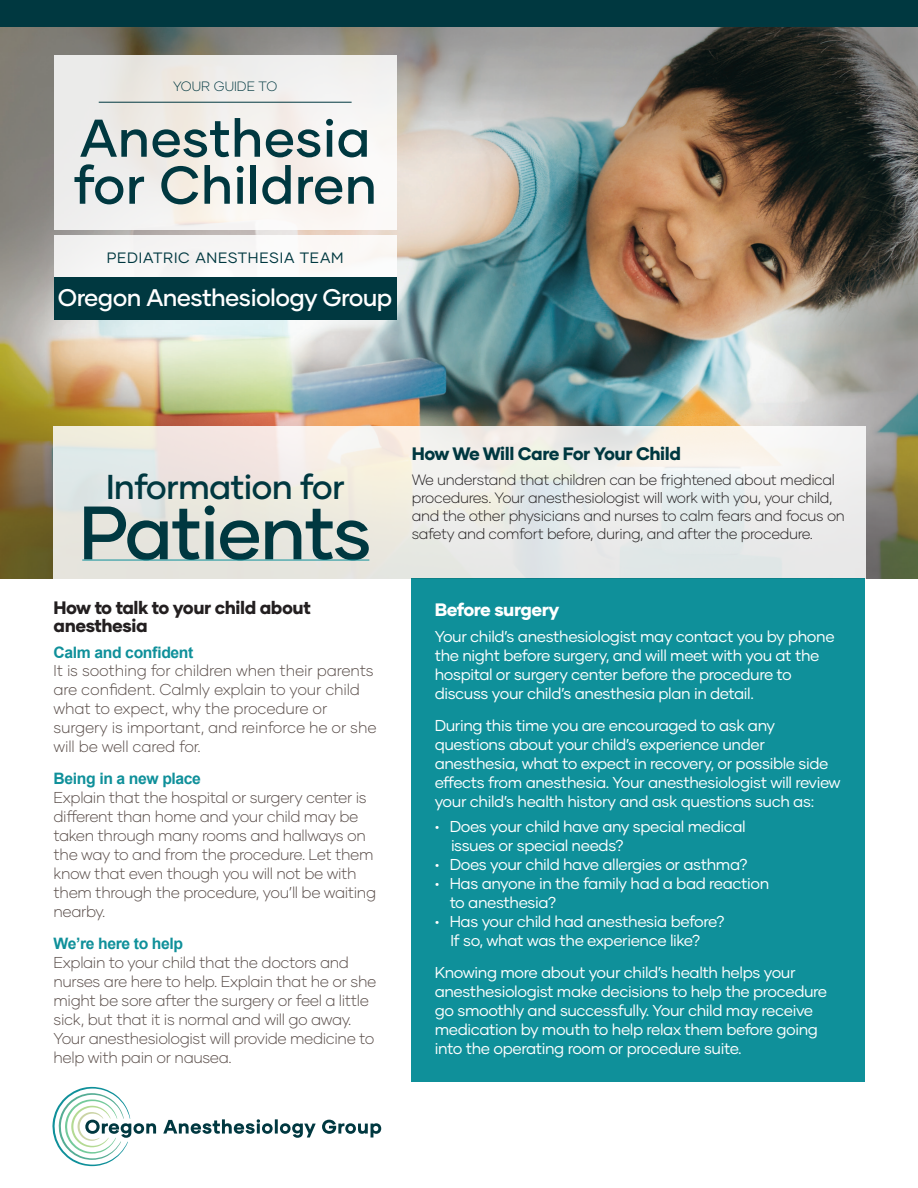
<style>
.page{position:relative;width:918px;height:1188px;background:#fff}
.page>*{position:absolute;margin:0;border:0;box-sizing:border-box;transform-origin:0 0}
.t1{font:500 75.45px "Gilmer";letter-spacing:-.025em;color:#003840}
.t2{font:500 52.95px/47px "Gilmer";letter-spacing:.005em;color:#003840}
.t3{font:500 34.5px "Gilmer";letter-spacing:-.025em;color:#003840}
.t4{font:500 24px "Gilmer";letter-spacing:-.025em;color:#fff}
.t5{font:800 18px/18px "Gilmer";letter-spacing:-.025em;color:#231f20}
.t6{font:800 18px "Gilmer";letter-spacing:-.025em;color:#003840}
.t7{font:800 18px "Gilmer";letter-spacing:-.025em;color:#fff}
.t8{font:15.75px/18.9px "Gilmer";letter-spacing:-.025em;color:#fff}
.t9{font:300 15.75px/18.9px "Gilmer";letter-spacing:-.025em;color:#584c48}
.t10{font:300 15px/18px "Gilmer";letter-spacing:-.025em;color:#231f20}
.t11{font:15px "Gilmer";letter-spacing:.05em;color:#003840}
.t12{font:300 13.5px "Gilmer";color:#003840}
.s1{font-family:"Arial";font-weight:700;color:#0f909a}
</style>
<div class="page">
<img style="left:0;top:27px;width:918px;height:551px">
<svg style="left:53px;top:426px;width:812px;height:152px;background:#ebeae5"></svg>
<div style="left:412px;top:578px;width:453px;height:504px;background:#0f909a"></div>
<div style="left:54px;top:55px;width:342px;height:174px;background:linear-gradient(to right,#ebe9e5,#f9f5f2)"></div>
<hr style="left:99px;top:102px;width:253px;height:1px;background:#003840">
<div style="left:54px;top:235px;width:342px;height:43px;background:#f8f7f5"></div>
<div style="left:54px;top:277px;width:342px;height:43px;background:#003840"></div>
<svg style="left:163px;top:1119px;width:110px;height:15px"></svg>
<hr style="left:275px;top:1119px;width:3px;height:15px;background:#003840">
<svg style="left:280px;top:1123px;width:36px;height:15px"></svg>
<svg style="left:322px;top:1120px;width:59px;height:18px"></svg>
<svg style="left:52px;top:1087px;width:104px;height:79px"></svg>
<div style="left:0;top:0;width:918px;height:27px;background:#003840"></div>
<hr style="left:82px;top:560px;width:287px;height:1px;background:#0f909a">
<p class="t12" style="left:173px;top:78px;width:106px">YOUR GUIDE TO</p>
<p class="t2" style="left:73px;top:114px;width:305px">Anesthesia for Children</p>
<p class="t11" style="left:107px;top:248px;width:238px">PEDIATRIC ANESTHESIA TEAM</p>
<p class="t4" style="left:58px;top:282px;width:336px">Oregon Anesthesiology Group</p>
<p class="t3" style="left:106px;top:466px;width:240px">Information for</p>
<p class="t1" style="left:79px;top:486px;width:295px">Patients</p>
<p class="t5" style="left:54px;top:598px;width:259px">How to talk to your child about anesthesia</p>
<p class="t9" style="left:54px;top:642px;width:325px"><span class="s1">Calm and confident<br></span>It is soothing for children when their parents are confident. Calmly explain to your child what to expect, why the procedure or surgery is important, and reinforce he or she will be well cared for.</p>
<p class="t9" style="left:54px;top:769px;width:324px"><span class="s1">Being in a new place<br></span>Explain that the hospital or surgery center is different than home and your child may be taken through many rooms and hallways on the way to and from the procedure. Let them know that even though you will not be with them through the procedure, you’ll be waiting nearby.</p>
<p class="t9" style="left:54px;top:934px;width:324px"><span class="s1">We’re here to help<br></span>Explain to your child that the doctors and nurses are here to help. Explain that he or she might be sore after the surgery or feel a little sick, but that it is normal and will go away.<br>Your anesthesiologist will provide medicine to help with pain or nausea.</p>
<p class="t6" style="left:412px;top:443px;width:271px">How We Will Care For Your Child</p>
<p class="t10" style="left:412px;top:471px;width:435px">We understand that children can be frightened about medical procedures. Your anesthesiologist will work with you, your child, and the other physicians and nurses to calm fears and focus on safety and comfort before, during, and after the procedure.</p>
<p class="t7" style="left:435px;top:598px;width:126px">Before surgery</p>
<p class="t8" style="left:435px;top:627px;width:401px">Your child’s anesthesiologist may contact you by phone the night before surgery, and will meet with you at the hospital or surgery center before the procedure to discuss your child’s anesthesia plan in detail.</p>
<p class="t8" style="left:435px;top:716px;width:408px">During this time you are encouraged to ask any questions about your child’s experience under anesthesia, what to expect in recovery, or possible side effects from anesthesia. Your anesthesiologist will review your child’s health history and ask questions such as:</p>
<p class="t8" style="left:451px;top:817px;width:296px;text-indent:-16px">• Does your child have any special medical issues or special needs?</p>
<p class="t8" style="left:435px;top:855px;width:315px">• Does your child have allergies or asthma?</p>
<p class="t8" style="left:435px;top:874px;width:336px">• Has anyone in the family had a bad reaction</p>
<p class="t8" style="left:450px;top:893px;width:108px">to anesthesia?</p>
<p class="t8" style="left:435px;top:912px;width:292px;text-align:center">• Has your child had anesthesia before?<br>If so, what was the experience like?</p>
<p class="t8" style="left:435px;top:963px;width:394px">Knowing more about your child’s health helps your anesthesiologist make decisions to help the procedure go smoothly and successfully. Your child may receive medication by mouth to help relax them before going into the operating room or procedure suite.</p>
</div>
